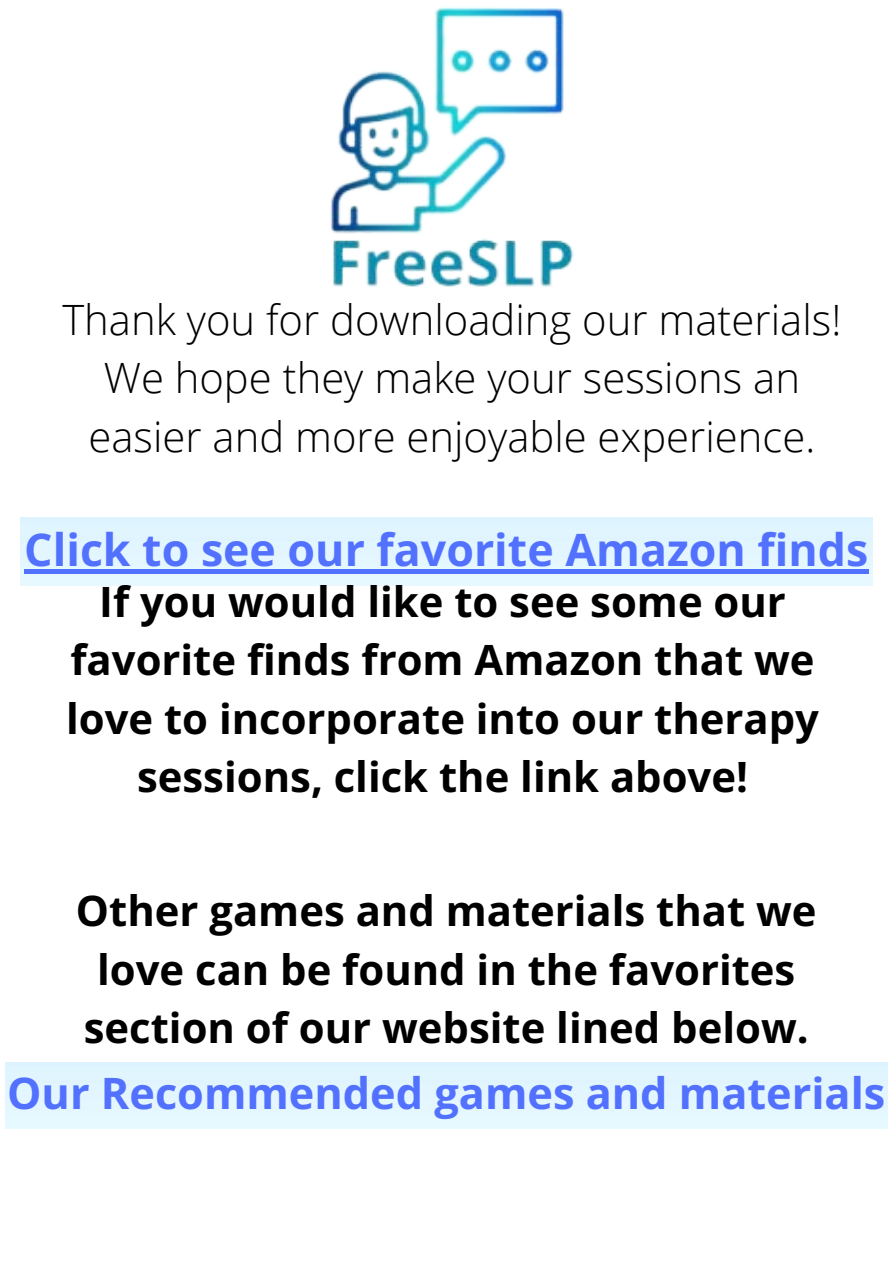
<style>
.page{position:relative;width:893px;height:1264px;background:#fff}
.page>*{position:absolute;margin:0;border:0;box-sizing:border-box;transform-origin:0 0}
.t1{font:700 44.7px "Open Sans";color:#5271ff}
.t2{font:700 43.2px "Open Sans";color:#5271ff}
.t3{font:700 41.85px/58.3px "Open Sans";color:#000;text-align:center}
.t4{font:300 41.85px/58.3px "Open Sans";color:#000;text-align:center}
</style>
<div class="page">
<div style="left:21px;top:517px;width:851px;height:68px;background:#e3f5ff"></div>
<hr style="left:24px;top:569px;width:844px;height:4px;background:#5271ff">
<img style="left:331px;top:7px;width:243px;height:280px">
<p class="t4" style="left:62px;top:289px;width:780px">Thank you for downloading our materials!<br>We hope they make your sessions an easier and more enjoyable experience.</p>
<p class="t1" style="left:24px;top:518px;width:845px">Click to see our favorite Amazon finds</p>
<p class="t3" style="left:66px;top:571px;width:754px">If you would like to see some our favorite finds from Amazon that we love to incorporate into our therapy sessions, click the link above!</p>
<p class="t3" style="left:76px;top:880px;width:742px">Other games and materials that we love can be found in the favorites section of our website lined below.</p>
<p class="t2" style="left:7px;top:1063px;width:879px">Our Recommended games and materials</p>
</div>
